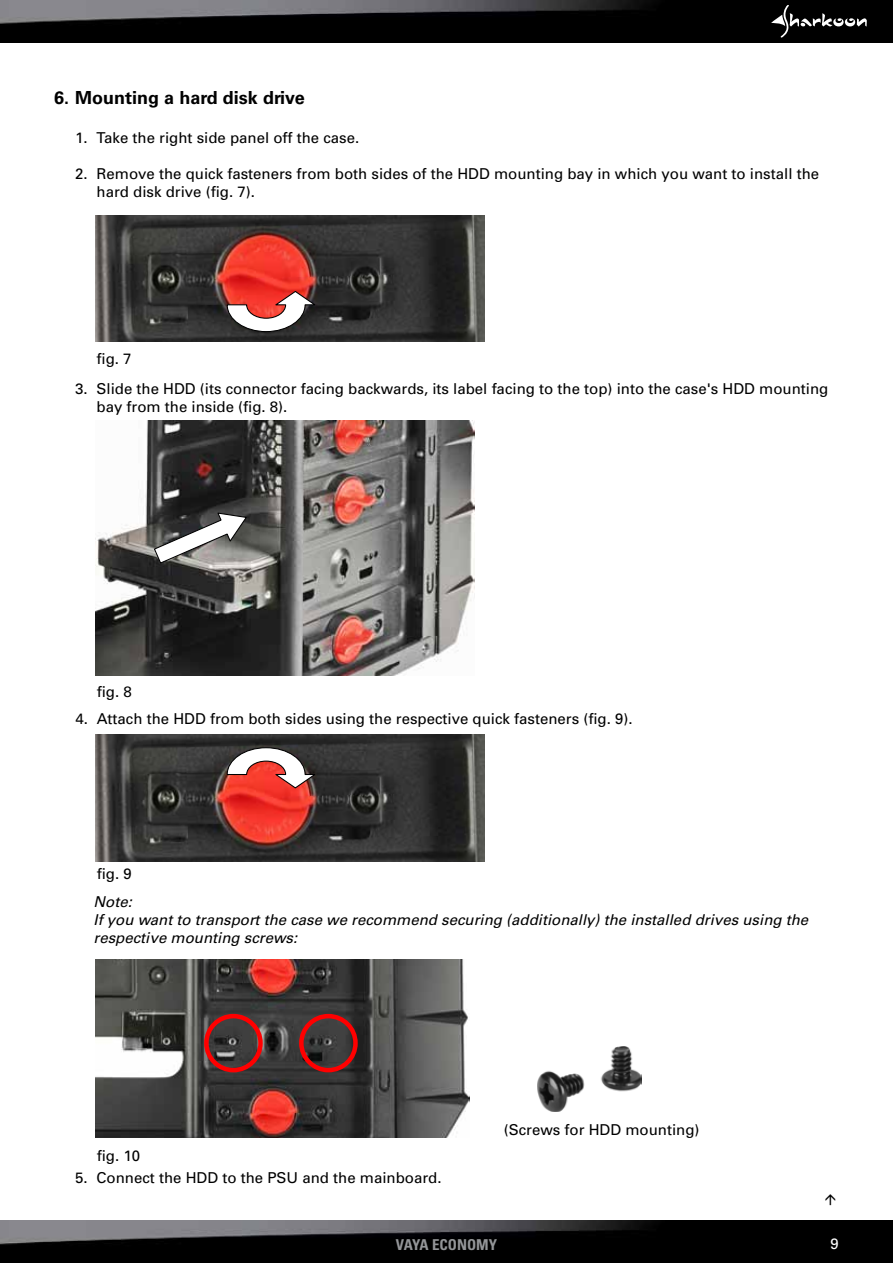
<style>
.page{position:relative;width:893px;height:1263px;background:#fff}
.page>*{position:absolute;margin:0;border:0;box-sizing:border-box;transform-origin:0 0}
.t1{font:700 18px "Univers";color:#000}
.t2{font:15px/18px "Univers";color:#000}
.t3{font:italic 15px/18px "Univers";color:#000}
.t4{font:700 condensed 15px "Univers";color:#939598}
.t5{font:15px "Univers";color:#fff}
</style>
<div class="page">
<img style="left:0;top:1221px;width:893px;height:42px">
<img style="left:0;top:0;width:893px;height:42px">
<svg style="left:771px;top:5px;width:96px;height:33px;background:#262626"></svg>
<img style="left:96px;top:215px;width:389px;height:127px">
<svg style="left:227px;top:290px;width:90px;height:42px"></svg>
<img style="left:96px;top:421px;width:378px;height:254px">
<svg style="left:153px;top:512px;width:95px;height:52px"></svg>
<img style="left:96px;top:734px;width:389px;height:127px">
<svg style="left:227px;top:747px;width:90px;height:42px"></svg>
<img style="left:96px;top:959px;width:374px;height:178px">
<div style="left:299px;top:1014px;width:59px;height:58px;border:5px solid #f00;border-radius:50%"></div>
<div style="left:204px;top:1014px;width:59px;height:58px;border:5px solid #f00;border-radius:50%"></div>
<img style="left:537px;top:1046px;width:104px;height:65px">
<p class="t1" style="left:54px;top:87px;width:252px">6. Mounting a hard disk drive</p>
<p class="t2" style="left:75px;top:129px;width:285px">1. Take the right side panel off the case.</p>
<p class="t2" style="left:97px;top:165px;width:724px;text-indent:-21px">2. Remove the quick fasteners from both sides of the HDD mounting bay in which you want to install the hard disk drive (fig. 7).</p>
<p class="t2" style="left:97px;top:350px;width:37px">fig. 7</p>
<p class="t2" style="left:97px;top:379px;width:733px;text-indent:-21px">3. Slide the HDD (its connector facing backwards, its label facing to the top) into the case's HDD mounting bay from the inside (fig. 8).</p>
<p class="t2" style="left:97px;top:682px;width:37px">fig. 8</p>
<p class="t2" style="left:75px;top:710px;width:559px">4. Attach the HDD from both sides using the respective quick fasteners (fig. 9).</p>
<p class="t2" style="left:97px;top:865px;width:37px">fig. 9</p>
<p class="t3" style="left:94px;top:892px;width:716px">Note:<br>If you want to transport the case we recommend securing (additionally) the installed drives using the respective mounting screws:</p>
<p class="t2" style="left:97px;top:1147px;width:45px">fig. 10</p>
<p class="t2" style="left:75px;top:1169px;width:368px">5. Connect the HDD to the PSU and the mainboard.</p>
<p class="t2" style="left:504px;top:1120px;width:197px">(Screws for HDD mounting)</p>
<p class="t4" style="left:396px;top:1235px;width:103px">VAYA ECONOMY</p>
<p class="t5" style="left:831px;top:1235px;width:10px">9</p>
</div>
